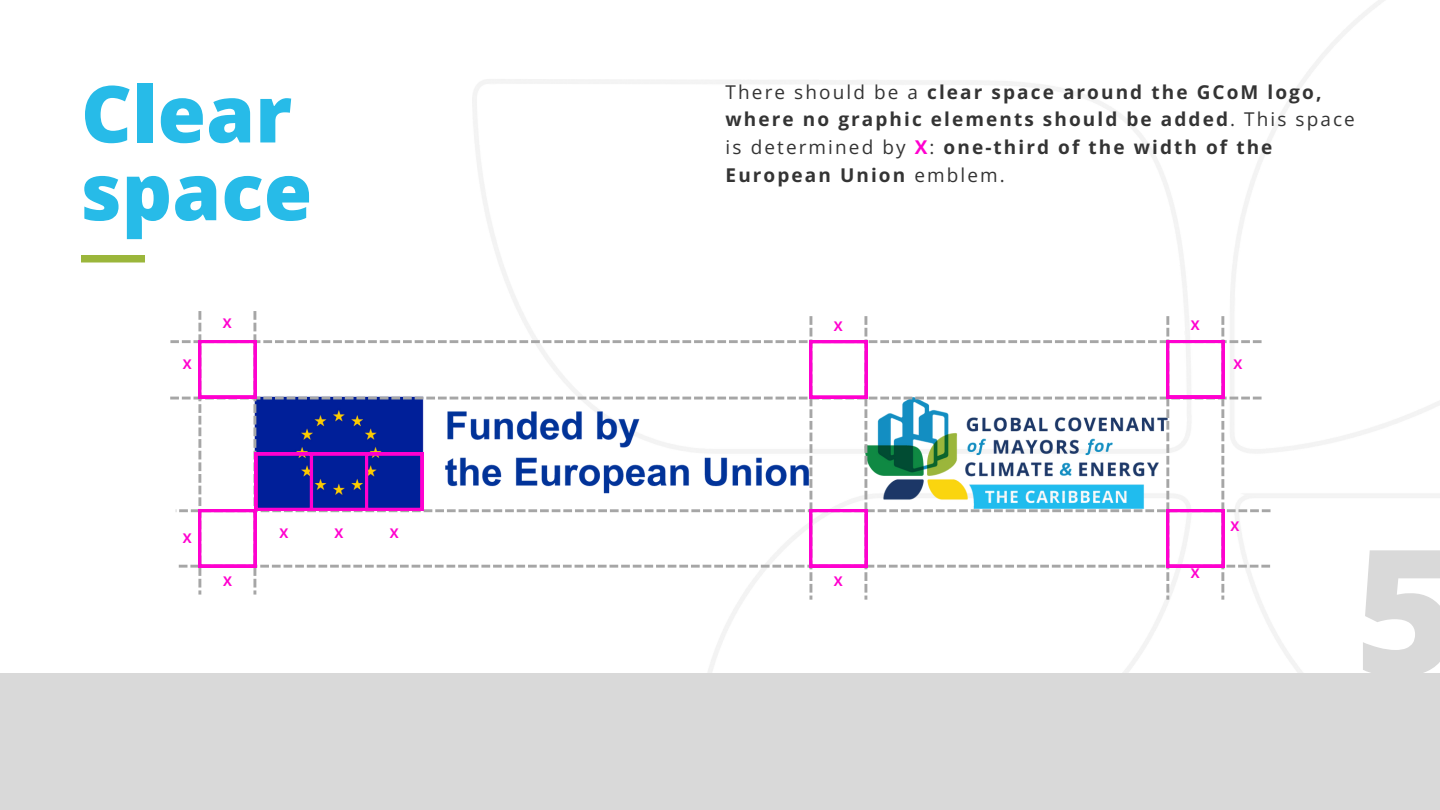
<style>
.page{position:relative;width:1440px;height:810px;background:#fff}
.page>*{position:absolute;margin:0;border:0;box-sizing:border-box;transform-origin:0 0}
.t1{font:800 174.3px "Open Sans";color:#d9d9d9}
.t2{font:800 78.7px/77.8px "Open Sans";color:#27bbe8}
.t3{font:700 19px/27.8px "Open Sans";letter-spacing:.11em;color:#343434}
.t4{font:700 13.3px "Open Sans";color:#ff00cf}
.s1{font-weight:400}
.s2{color:#ff00cf}
</style>
<div class="page">
<div style="left:81px;top:255px;width:64px;height:7px;background:#9bb63b"></div>
<div style="left:0;top:673px;width:1440px;height:137px;background:#d9d9d9"></div>
<svg style="left:170px;top:311px;width:1101px;height:289px"></svg>
<p class="t2" style="left:81px;top:73px;width:233px">Clear space</p>
<p class="t3" style="left:726px;top:77px;width:631px"><span class="s1">There should be a</span> clear space around the GCoM logo, where no graphic elements should be added<span class="s1">. This space is determined by</span> <span class="s2">X</span><span class="s1">:</span> one-third of the width of the European Union <span class="s1">emblem.</span></p>
<p class="t4" style="left:223px;top:314px;width:10px">X</p>
<p class="t4" style="left:834px;top:317px;width:10px">X</p>
<p class="t4" style="left:1191px;top:316px;width:10px">X</p>
<p class="t4" style="left:183px;top:355px;width:10px">X</p>
<p class="t4" style="left:1233px;top:355px;width:10px">X</p>
<p class="t4" style="left:183px;top:529px;width:10px">X</p>
<p class="t4" style="left:279px;top:523px;width:10px">X</p>
<p class="t4" style="left:335px;top:523px;width:10px">X</p>
<p class="t4" style="left:390px;top:523px;width:10px">X</p>
<p class="t4" style="left:223px;top:572px;width:10px">X</p>
<h1 class="t4" style="left:834px;top:572px;width:10px">X</h1>
<p class="t4" style="left:1191px;top:564px;width:10px">X</p>
<p class="t4" style="left:1231px;top:517px;width:10px">X</p>
<p class="t1" style="left:1355px;top:489px;width:103px">5</p>
</div>
